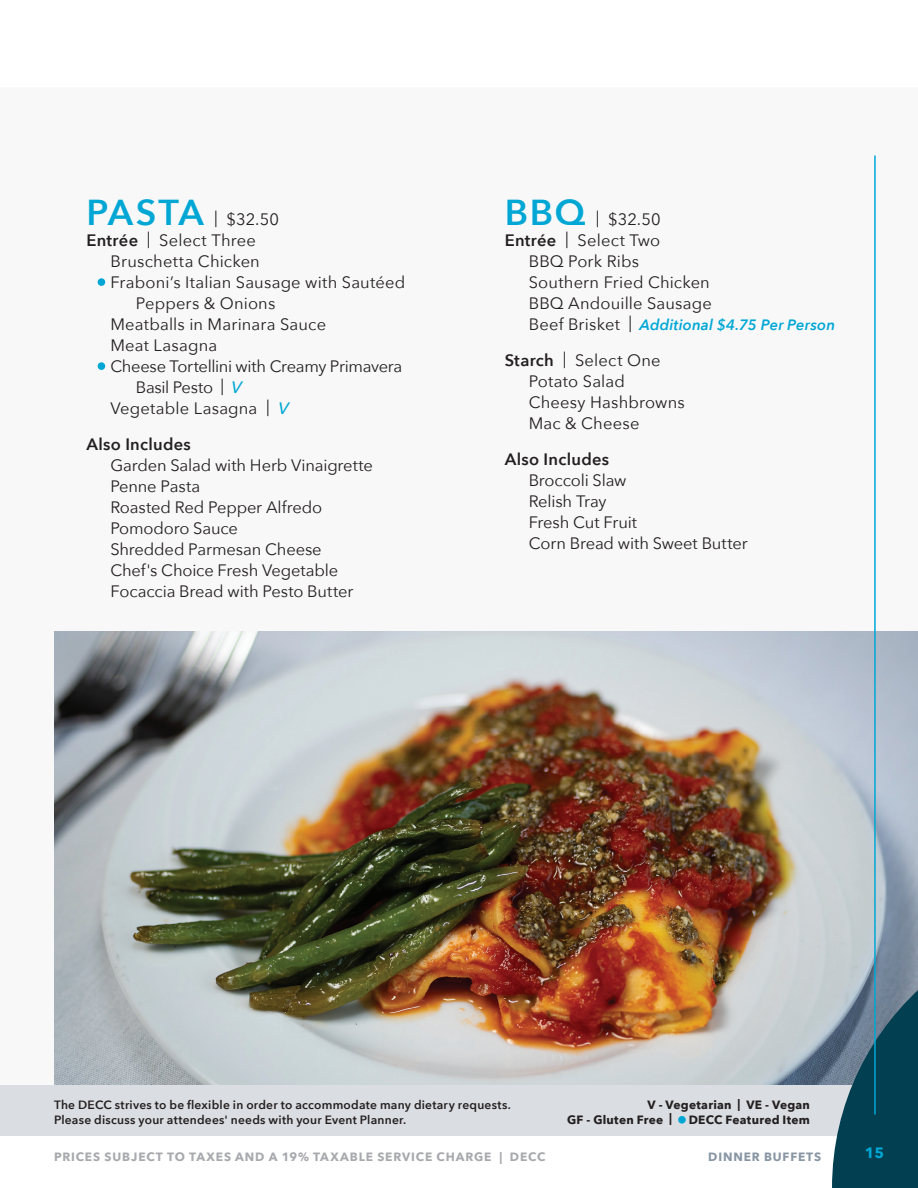
<style>
.page{position:relative;width:918px;height:1188px;background:#fff}
.page>*{position:absolute;margin:0;border:0;box-sizing:border-box;transform-origin:0 0}
.t1{font:16.5px/21px "Avenir Next";letter-spacing:.005em;color:#231f20}
.t2{font:16.5px/21px "Avenir Next";letter-spacing:-.02em;color:#231f20}
.t3{font:600 16.5px "Avenir Next";letter-spacing:.02em;color:#231f20}
.t4{font:16.5px "Avenir Next";letter-spacing:-.015em;color:#231f20}
.t5{font:italic 600 15px "Avenir Next";letter-spacing:.005em;color:#00a7d5}
.t6{font:700 15px "Avenir Next";color:#00a7d5}
.t7{font:600 12px/14.4px "Avenir Next";letter-spacing:.02em;color:#231f20}
.t8{font:700 12px "Avenir Next";letter-spacing:.07em;color:#a8a9ad}
.t9{font:700 12px/14.4px "Avenir Next";letter-spacing:.02em;color:#231f20}
.t10{font:700 12px "Avenir Next";letter-spacing:.07em;color:#8895a3}
.s1{font-weight:600;font-size:36px;color:#00a7d5}
.s2{font-weight:600}
.s3{font-weight:500;font-style:italic;color:#00a7d5}
.s4{font-weight:400;font-style:normal;font-size:16.5px;color:#231f20}
</style>
<div class="page">
<div style="left:0;top:87px;width:918px;height:998px;background:#f8f8f9"></div>
<img style="left:54px;top:632px;width:864px;height:453px">
<div style="left:98px;top:278px;width:7px;height:8px;background:#00a7d5;border-radius:50%"></div>
<div style="left:98px;top:362px;width:7px;height:8px;background:#00a7d5;border-radius:50%"></div>
<div style="left:0;top:1085px;width:911px;height:50px;background:#dadde1"></div>
<svg style="left:832px;top:978px;width:86px;height:210px"></svg>
<div style="left:678px;top:1116px;width:8px;height:8px;background:#00a7d5;border-radius:50%"></div>
<hr style="left:874px;top:156px;width:2px;height:958px;background:#00a7d5">
<p class="t1" style="left:86px;top:208px;width:194px"><span class="s1">PASTA</span> | $32.50</p>
<p class="t1" style="left:86px;top:229px;width:171px"><span class="s2">Entrée</span> | Select Three</p>
<p class="t1" style="left:110px;top:250px;width:151px">Bruschetta Chicken</p>
<p class="t1" style="left:110px;top:271px;width:297px">Fraboni’s Italian Sausage with Sautéed</p>
<p class="t1" style="left:136px;top:292px;width:141px">Peppers &amp; Onions</p>
<p class="t1" style="left:110px;top:313px;width:217px">Meatballs in Marinara Sauce</p>
<p class="t1" style="left:110px;top:334px;width:108px">Meat Lasagna</p>
<p class="t2" style="left:136px;top:355px;width:268px;text-indent:-25px">Cheese Tortellini with Creamy Primavera<br>Basil Pesto | <span class="s3">V</span></p>
<p class="t1" style="left:110px;top:397px;width:180px">Vegetable Lasagna | <span class="s3">V</span></p>
<p class="t3" style="left:86px;top:430px;width:106px">Also Includes</p>
<p class="t1" style="left:110px;top:454px;width:264px">Garden Salad with Herb Vinaigrette</p>
<p class="t1" style="left:110px;top:475px;width:91px">Penne Pasta</p>
<p class="t1" style="left:110px;top:496px;width:213px">Roasted Red Pepper Alfredo<br>Pomodoro Sauce</p>
<p class="t1" style="left:110px;top:538px;width:213px">Shredded Parmesan Cheese</p>
<p class="t1" style="left:110px;top:559px;width:229px">Chef's Choice Fresh Vegetable</p>
<p class="t1" style="left:110px;top:580px;width:244px">Focaccia Bread with Pesto Butter</p>
<p class="t1" style="left:505px;top:208px;width:157px"><span class="s1">BBQ</span> | $32.50</p>
<p class="t1" style="left:505px;top:229px;width:157px"><span class="s2">Entrée</span> | Select Two</p>
<p class="t1" style="left:529px;top:250px;width:112px">BBQ Pork Ribs</p>
<p class="t1" style="left:529px;top:271px;width:183px">Southern Fried Chicken</p>
<p class="t1" style="left:529px;top:292px;width:185px">BBQ Andouille Sausage</p>
<p class="t5" style="left:529px;top:311px;width:308px"><span class="s4">Beef Brisket |</span> Additional $4.75 Per Person</p>
<p class="t1" style="left:505px;top:349px;width:157px"><span class="s2">Starch</span> | Select One</p>
<p class="t1" style="left:529px;top:370px;width:98px">Potato Salad</p>
<p class="t1" style="left:529px;top:391px;width:158px">Cheesy Hashbrowns</p>
<p class="t1" style="left:529px;top:412px;width:112px">Mac &amp; Cheese</p>
<p class="t3" style="left:505px;top:445px;width:106px">Also Includes</p>
<p class="t1" style="left:529px;top:469px;width:99px">Broccoli Slaw</p>
<p class="t4" style="left:529px;top:487px;width:79px">Relish Tray</p>
<p class="t1" style="left:529px;top:511px;width:110px">Fresh Cut Fruit</p>
<p class="t1" style="left:529px;top:532px;width:221px">Corn Bread with Sweet Butter</p>
<p class="t7" style="left:54px;top:1098px;width:459px">The DECC strives to be flexible in order to accommodate many dietary requests.<br>Please discuss your attendees' needs with your Event Planner.</p>
<p class="t9" style="left:567px;top:1098px;width:244px;text-indent:80px">V - Vegetarian | VE - Vegan<br>GF - Gluten Free |</p>
<p class="t9" style="left:689px;top:1112px;width:123px">DECC Featured Item</p>
<p class="t8" style="left:54px;top:1147px;width:493px">PRICES SUBJECT TO TAXES AND A 19% TAXABLE SERVICE CHARGE | DECC</p>
<p class="t6" style="left:865px;top:1140px;width:21px">15</p>
<p class="t10" style="left:708px;top:1147px;width:115px">DINNER BUFFETS</p>
</div>
